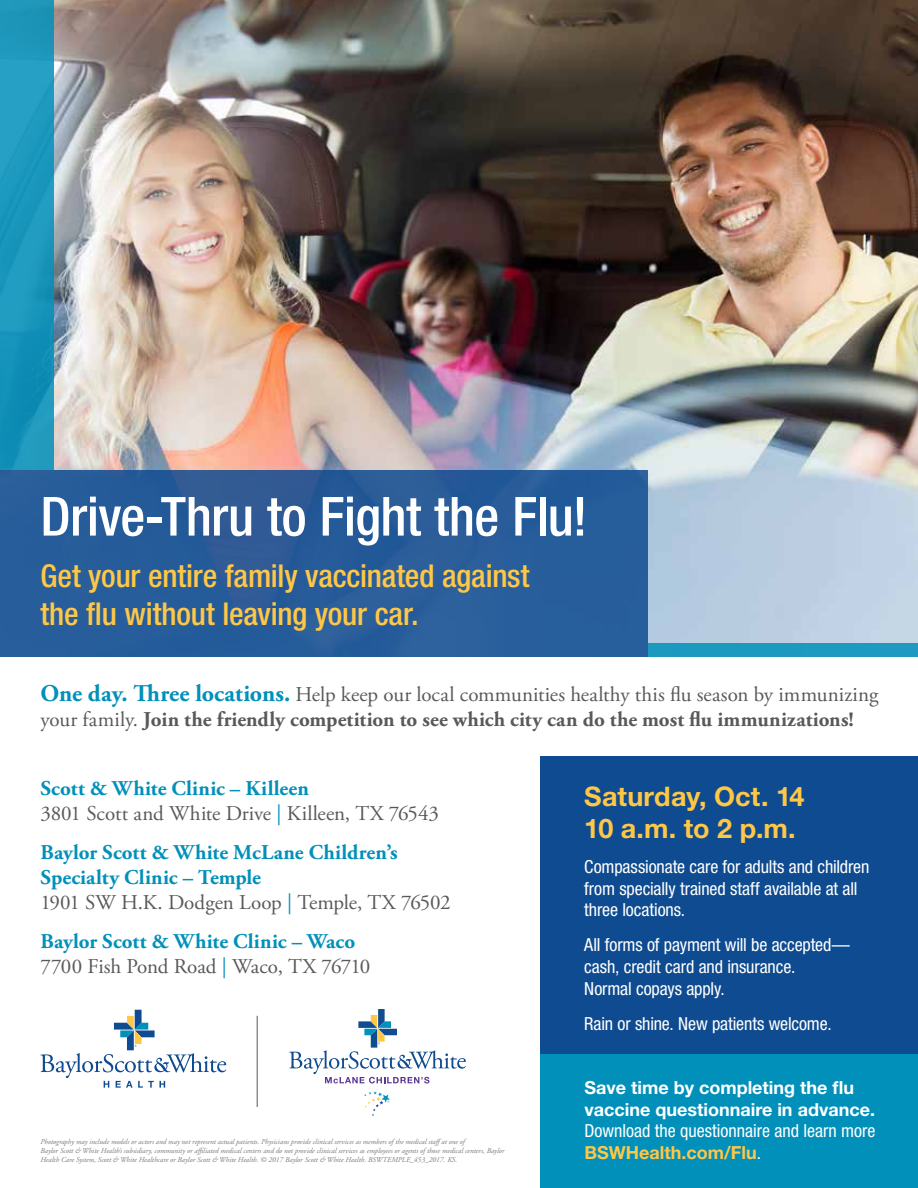
<style>
.page{position:relative;width:918px;height:1188px;background:#fff}
.page>*{position:absolute;margin:0;border:0;box-sizing:border-box;transform-origin:0 0}
.t1{font:500 condensed 54px "Helvetica Neue LT Std";letter-spacing:-.01em;color:#fff}
.t2{font:500 condensed 31.5px/37.8px "Helvetica Neue LT Std";letter-spacing:-.005em;color:#ffc746}
.t3{font:700 27px/32.4px "Helvetica Neue LT Std";letter-spacing:.005em;color:#ffc746}
.t4{font:21px/25.2px "Adobe Garamond Pro";color:#58595b}
.t5{font:700 21px/25.2px "Adobe Garamond Pro";letter-spacing:.005em;color:#0090ba}
.t6{font:condensed 18px/21.6px "Helvetica Neue LT Std";letter-spacing:-.005em;color:#fff}
.t7{font:700 18px/21.6px "Helvetica Neue LT Std";color:#fff}
.t8{font:italic 7.5px/9px "Adobe Garamond Pro";color:#797a7d}
.s1{font-weight:700;font-size:24px;color:#0090ba}
.s2{font-weight:700}
.s3{font-weight:700;color:#0090ba}
.s4{color:#0090ba}
.s5{font-weight:400;color:#58595b}
.s6{font-weight:400}
.s7{font-weight:700;font-stretch:normal;color:#ffc746}
</style>
<div class="page">
<img style="left:54px;top:0;width:864px;height:643px">
<div style="left:0;top:0;width:54px;height:470px;background:linear-gradient(to bottom,#229cbf,#1492b9)"></div>
<div style="left:0;top:470px;width:648px;height:187px;background:#275d9a"></div>
<div style="left:540px;top:756px;width:378px;height:432px;background:#0f4b90"></div>
<div style="left:648px;top:643px;width:270px;height:14px;background:#1c99c0"></div>
<div style="left:540px;top:1054px;width:378px;height:134px;background:#0090ba"></div>
<svg style="left:289px;top:1009px;width:177px;height:75px"></svg>
<svg style="left:364px;top:1091px;width:26px;height:25px"></svg>
<svg style="left:40px;top:1010px;width:186px;height:78px"></svg>
<hr style="left:257px;top:1016px;width:1px;height:91px;background:#58595b">
<h1 class="t1" style="left:40px;top:484px;width:548px">Drive-Thru to Fight the Flu!</h1>
<h2 class="t2" style="left:40px;top:557px;width:491px">Get your entire family vaccinated against the flu without leaving your car.</h2>
<h3 class="t4" style="left:40px;top:683px;width:839px"><span class="s1">One day. Three locations.</span> Help keep our local communities healthy this flu season by immunizing your family. <span class="s2">Join the friendly competition to see which city can do the most flu immunizations!</span></h3>
<h3 class="t4" style="left:41px;top:776px;width:400px"><span class="s3">Scott &amp; White Clinic – Killeen<br></span>3801 Scott and White Drive <span class="s4">|</span> Killeen, TX 76543</h3>
<h3 class="t5" style="left:41px;top:840px;width:412px">Baylor Scott &amp; White McLane Children’s<br>Specialty Clinic – Temple<br><span class="s5">1901 SW H.K. Dodgen Loop</span> <span class="s6">|</span> <span class="s5">Temple, TX 76502</span></h3>
<h3 class="t5" style="left:41px;top:929px;width:331px">Baylor Scott &amp; White Clinic – Waco<br><span class="s5">7700 Fish Pond Road</span> <span class="s6">|</span> <span class="s5">Waco, TX 76710</span></h3>
<p class="t8" style="left:40px;top:1137px;width:465px">Photography may include models or actors and may not represent actual patients. Physicians provide clinical services as members of the medical staffat one of<br>Baylor Scott &amp; White Health’s subsidiary, community or affiliated medical centers and do not provide clinical services as employees or agents of those medical centers, Baylor<br>Health Care System, Scott &amp; White Healthcare or Baylor Scott &amp; White Health. © 2017 Baylor Scott &amp; White Health. BSWTEMPLE_453_2017. KS.</p>
<h3 class="t3" style="left:584px;top:779px;width:222px">Saturday, Oct. 14<br>10 a.m. to 2 p.m.</h3>
<h3 class="t6" style="left:584px;top:856px;width:287px">Compassionate care for adults and children from specially trained staff available at all three locations.</h3>
<h3 class="t6" style="left:584px;top:934px;width:267px">All forms of payment will be accepted— cash, credit card and insurance.<br>Normal copays apply.</h3>
<h3 class="t6" style="left:584px;top:1012px;width:249px">Rain or shine. New patients welcome.</h3>
<h3 class="t7" style="left:584px;top:1076px;width:292px">Save time by completing the flu vaccine questionnaire in advance.</h3>
<h3 class="t6" style="left:584px;top:1120px;width:293px">Download the questionnaire and learn more<br><span class="s7">BSWHealth.com/Flu</span>.</h3>
</div>
